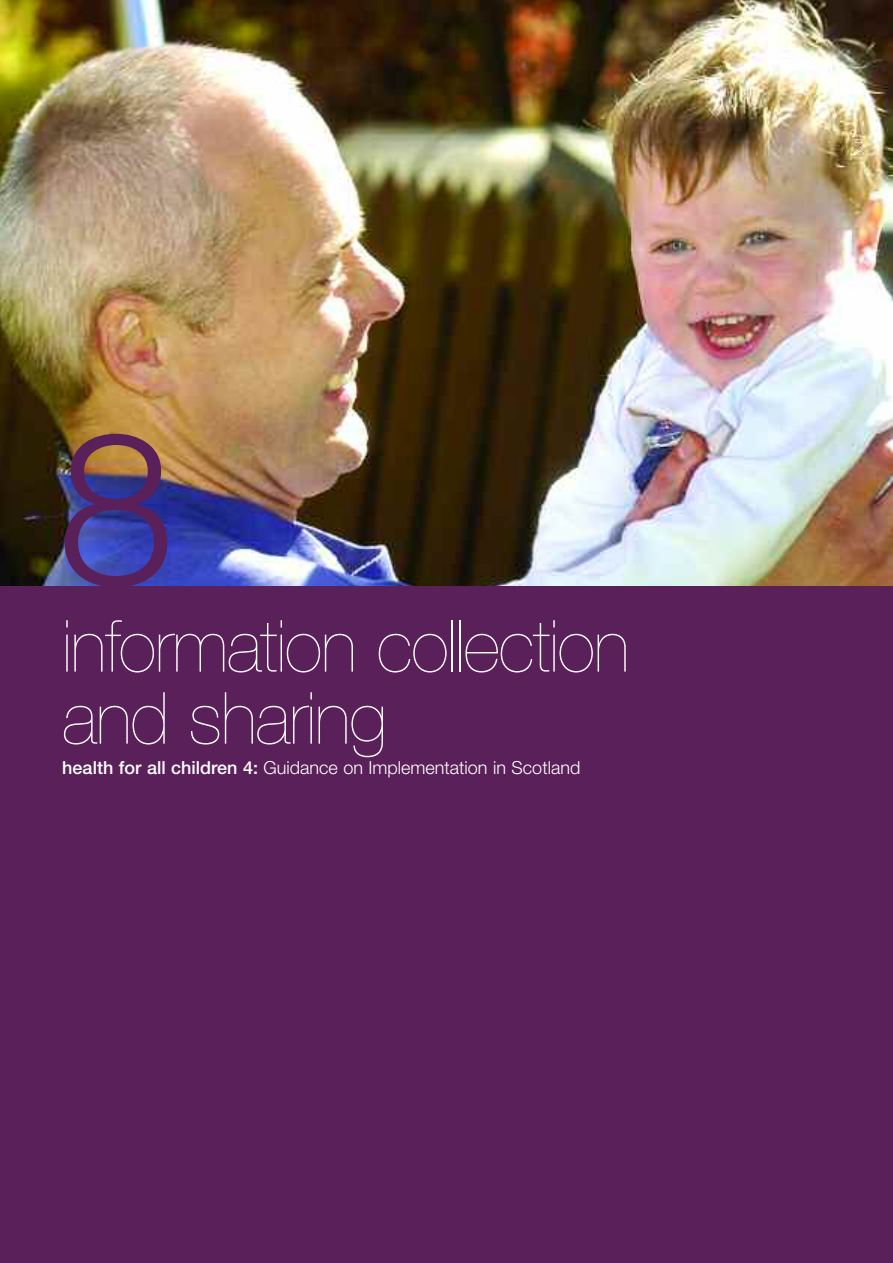
<style>
.page{position:relative;width:893px;height:1263px;background:#fff}
.page>*{position:absolute;margin:0;border:0;box-sizing:border-box;transform-origin:0 0}
.t1{font:300 213px "Helvetica Neue";color:#5a2059}
.t2{font:200 72px/72px "Helvetica Neue";letter-spacing:-.015em;color:#fff}
.t3{font:300 18px "Helvetica Neue";color:#fff}
.s1{font-weight:500}
</style>
<div class="page">
<img style="left:0;top:0;width:893px;height:587px">
<div style="left:0;top:587px;width:893px;height:676px;background:#5a2059"></div>
<h1 class="t1" style="left:57px;top:432px;width:120px">8</h1>
<h2 class="t2" style="left:62px;top:616px;width:569px">information collection and sharing</h2>
<p class="t3" style="left:62px;top:761px;width:519px"><span class="s1">health for all children 4:</span> Guidance on Implementation in Scotland</p>
</div>
